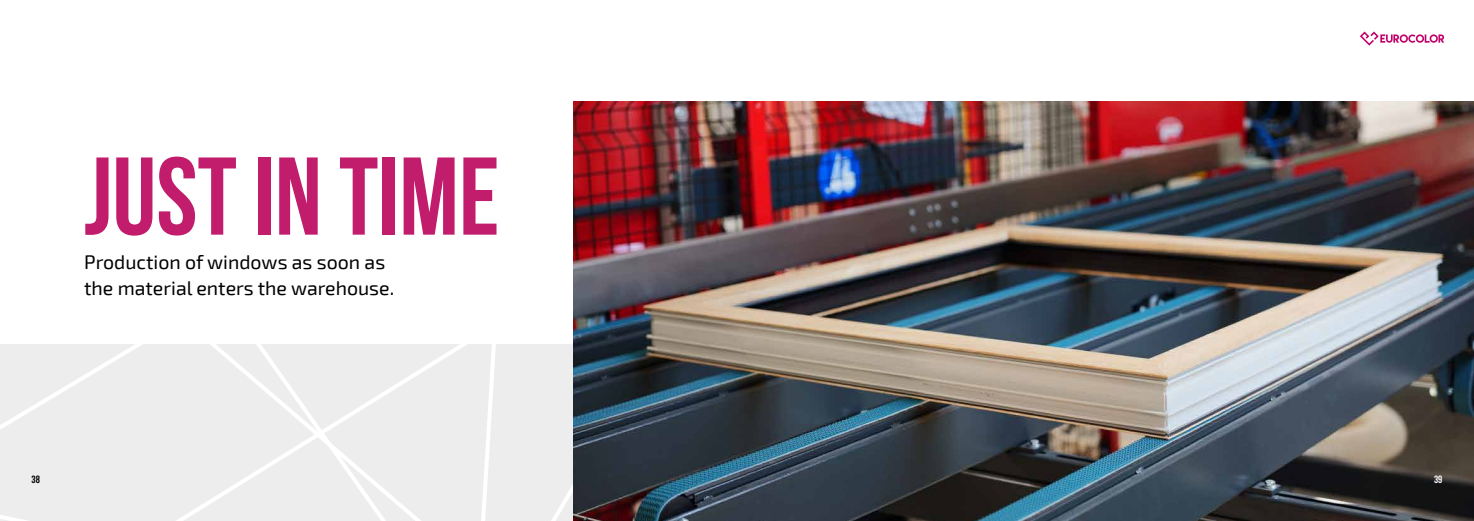
<style>
.page{position:relative;width:1474px;height:521px;background:#fff}
.page>*{position:absolute;margin:0;border:0;box-sizing:border-box;transform-origin:0 0}
.t1{font:700 110.25px "Bebas Neue";color:#c21d6d}
.t2{font:19.51px/25.6px "Exo 2";color:#000}
.t3{font:700 10.5px "Bebas Neue";color:#000}
.t4{font:700 10.5px "Bebas Neue";color:#fff}
</style>
<div class="page">
<div style="left:0;top:345px;width:474px;height:176px;background:#ededed"></div>
<div style="left:474px;top:345px;width:99px;height:176px;background:#ededed"></div>
<img style="left:573px;top:102px;width:900px;height:419px">
<svg style="left:1360px;top:32px;width:84px;height:14px"></svg>
<h1 class="t1" style="left:84px;top:136px;width:417px">JUST IN TIME</h1>
<p class="t2" style="left:84px;top:250px;width:311px">Production of windows as soon as the material enters the warehouse.</p>
<p class="t3" style="left:31px;top:473px;width:10px">38</p>
<p class="t4" style="left:1433px;top:473px;width:10px">39</p>
</div>
